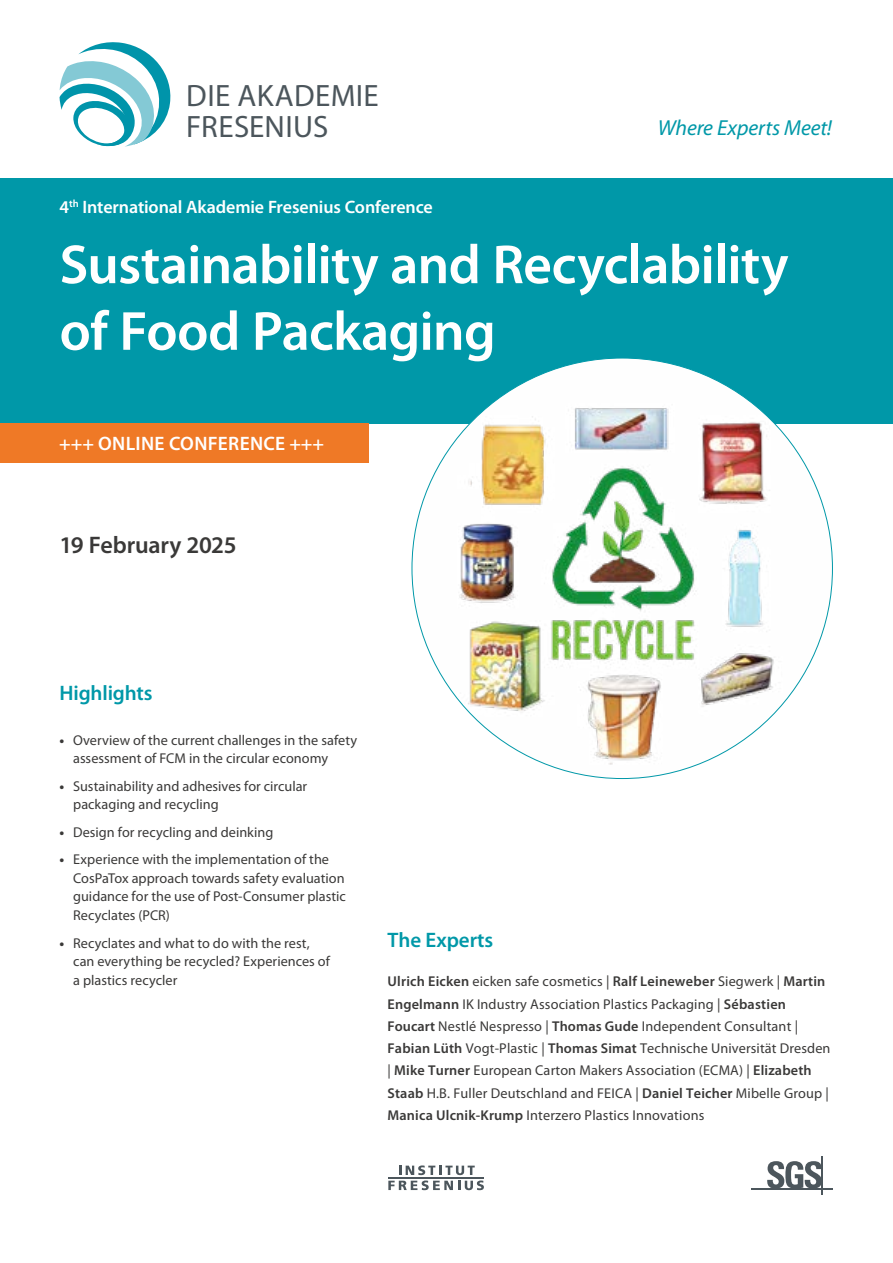
<style>
.page{position:relative;width:893px;height:1263px;background:#fff}
.page>*{position:absolute;margin:0;border:0;box-sizing:border-box;transform-origin:0 0}
.t1{font:600 55.5px/66.6px "Myriad Pro";letter-spacing:-.015em;color:#fff}
.t2{font:31.05px/31px "Myriad Pro";letter-spacing:.01em;color:#4c565c}
.t3{font:600 24px "Myriad Pro";letter-spacing:-.01em;color:#3a3938}
.t4{font:italic 21.75px "Myriad Pro";letter-spacing:-.005em;color:#0098a8}
.t5{font:600 21px "Myriad Pro";letter-spacing:-.005em;color:#0098a8}
.t6{font:600 19.5px "Myriad Pro";letter-spacing:.02em;color:#fff}
.t7{font:600 18px "Myriad Pro";letter-spacing:-.005em;color:#fff}
.t8{font:14.25px/18.8px "Myriad Pro";letter-spacing:.005em;color:#3a3938}
.s1{font-weight:700}
.s2{font-weight:600}
</style>
<div class="page">
<div style="left:0;top:178px;width:893px;height:245px;background:#0098a8"></div>
<svg style="left:60px;top:42px;width:111px;height:105px"></svg>
<svg style="left:388px;top:1165px;width:96px;height:25px"></svg>
<hr style="left:388px;top:1177px;width:96px;height:2px;background:#4c565c">
<svg style="left:767px;top:1161px;width:55px;height:27px"></svg>
<hr style="left:751px;top:1188px;width:81px;height:1px;background:#4c565c">
<hr style="left:822px;top:1157px;width:1px;height:38px;background:#4c565c">
<div style="left:0;top:423px;width:369px;height:40px;background:#ef7926"></div>
<img style="left:412px;top:358px;width:421px;height:421px;border-radius:210px">
<h2 class="t2" style="left:186px;top:79px;width:194px">DIE AKADEMIE<br>FRESENIUS</h2>
<h3 class="t4" style="left:658px;top:114px;width:176px">Where Experts Meet!</h3>
<p class="t7" style="left:60px;top:196px;width:375px">4<sup>th</sup> International Akademie Fresenius Conference</p>
<h1 class="t1" style="left:60px;top:230px;width:730px">Sustainability and Recyclability of Food Packaging</h1>
<h3 class="t6" style="left:59px;top:431px;width:266px">+++ ONLINE CONFERENCE +++</h3>
<h3 class="t3" style="left:60px;top:529px;width:179px">19 February 2025</h3>
<h3 class="t5" style="left:60px;top:680px;width:95px">Highlights</h3>
<p class="t8" style="left:73px;top:730px;width:286px;text-indent:-14px"><span class="s1">•</span> Overview of the current challenges in the safety assessment of FCM in the circular economy</p>
<p class="t8" style="left:73px;top:776px;width:236px;text-indent:-14px"><span class="s1">•</span> Sustainability and adhesives for circular packaging and recycling</p>
<p class="t8" style="left:60px;top:822px;width:215px"><span class="s1">•</span> Design for recycling and deinking</p>
<p class="t8" style="left:73px;top:849px;width:274px;text-indent:-14px"><span class="s1">•</span> Experience with the implementation of the CosPaTox approach towards safety evaluation guidance for the use of Post-Consumer plastic Recyclates (PCR)</p>
<p class="t8" style="left:73px;top:933px;width:258px;text-indent:-14px"><span class="s1">•</span> Recyclates and what to do with the rest, can everything be recycled? Experiences of a plastics recycler</p>
<h3 class="t5" style="left:388px;top:927px;width:107px">The Experts</h3>
<p class="t8" style="left:388px;top:969px;width:444px;line-height:22.4px"><span class="s2">Ulrich Eicken</span> eicken safe cosmetics | <span class="s2">Ralf Leineweber</span> Siegwerk | <span class="s2">Martin Engelmann</span> IK Industry Association Plastics Packaging | <span class="s2">Sébastien Foucart</span> Nestlé Nespresso | <span class="s2">Thomas Gude</span> Independent Consultant | <span class="s2">Fabian Lüth</span> Vogt-Plastic | <span class="s2">Thomas Simat</span> Technische Universität Dresden | <span class="s2">Mike Turner</span> European Carton Makers Association (ECMA) | <span class="s2">Elizabeth Staab</span> H.B. Fuller Deutschland and FEICA | <span class="s2">Daniel Teicher</span> Mibelle Group | <span class="s2">Manica Ulcnik-Krump</span> Interzero Plastics Innovations</p>
</div>
